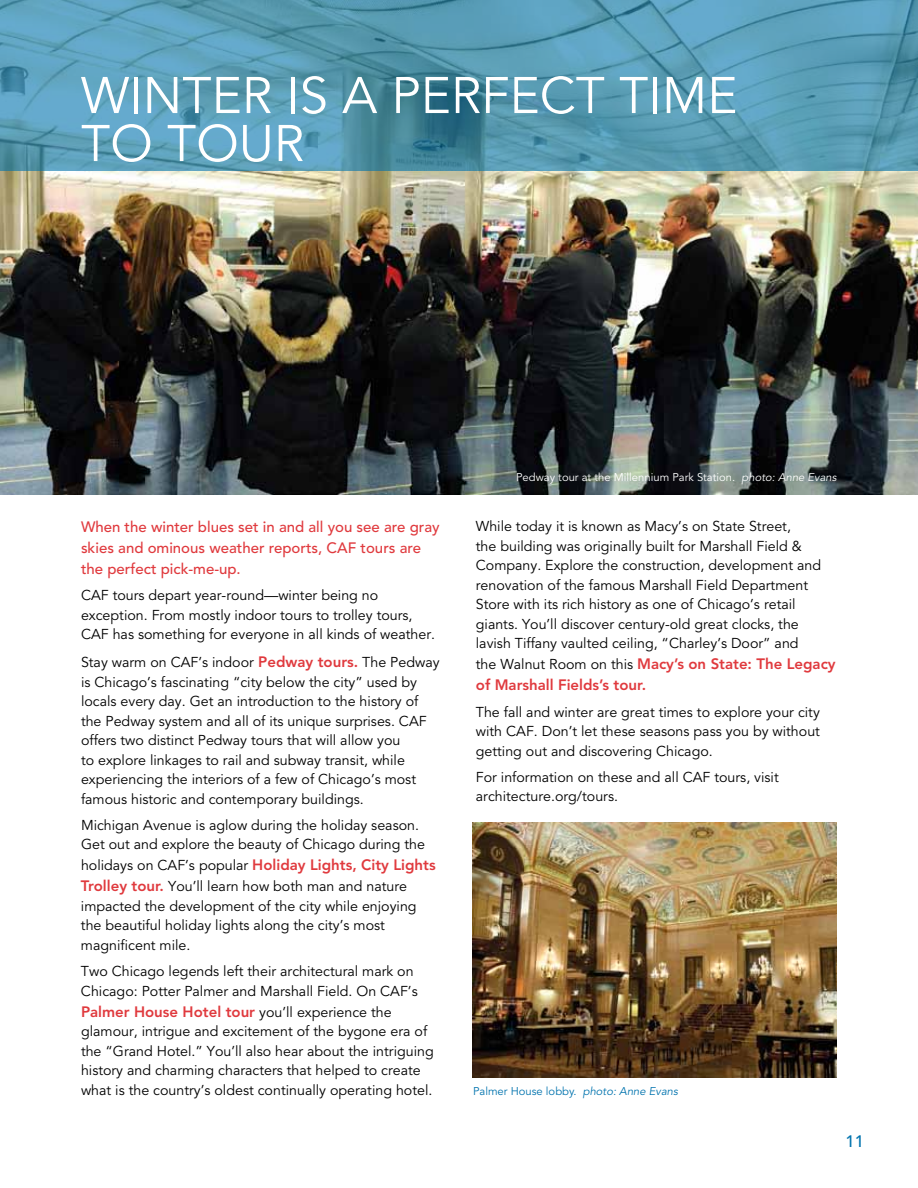
<style>
.page{position:relative;width:918px;height:1188px;background:#fff}
.page>*{position:absolute;margin:0;border:0;box-sizing:border-box;transform-origin:0 0}
.t1{font:51px/48px "Avenir";color:#fff}
.t2{font:500 16.5px "Avenir";color:#0073ae}
.t3{font:800 15px/21px "Avenir";color:#e03a3e}
.t4{font:500 15px/21px "Avenir";color:#e03a3e}
.t5{font:14.25px/19.5px "Avenir";color:#000}
.t6{font:11.25px "Avenir";color:#fff}
.t7{font:11.25px "Avenir";color:#0073ae}
.s1{font-weight:800;font-size:15px;color:#e03a3e}
.s2{font-weight:400;font-size:14.25px;color:#000}
.s3{font-style:italic}
</style>
<div class="page">
<img style="left:0;top:171px;width:918px;height:324px">
<svg style="left:0;top:0;width:918px;height:171px;background:#579ab4"></svg>
<img style="left:472px;top:823px;width:365px;height:255px">
<h1 class="t1" style="left:81px;top:73px;width:651px">WINTER IS A PERFECT TIME<br>TO TOUR</h1>
<p class="t4" style="left:81px;top:517px;width:360px">When the winter blues set in and all you see are gray skies and ominous weather reports, CAF tours are the perfect pick-me-up.</p>
<p class="t5" style="left:81px;top:586px;width:356px">CAF tours depart year-round—winter being no exception. From mostly indoor tours to trolley tours,<br>CAF has something for everyone in all kinds of weather.</p>
<p class="t5" style="left:81px;top:653px;width:360px">Stay warm on CAF’s indoor <span class="s1">Pedway tours.</span> The Pedway is Chicago’s fascinating “city below the city” used by locals every day. Get an introduction to the history of the Pedway system and all of its unique surprises. CAF offers two distinct Pedway tours that will allow you<br>to explore linkages to rail and subway transit, while experiencing the interiors of a few of Chicago’s most famous historic and contemporary buildings.</p>
<p class="t5" style="left:81px;top:816px;width:346px">Michigan Avenue is aglow during the holiday season.<br>Get out and explore the beauty of Chicago during the</p>
<p class="t3" style="left:81px;top:855px;width:356px"><span class="s2">holidays on CAF’s popular</span> Holiday Lights, City Lights</p>
<p class="t5" style="left:81px;top:877px;width:337px"><span class="s1">Trolley tour.</span> You’ll learn how both man and nature impacted the development of the city while enjoying the beautiful holiday lights along the city’s most magnificent mile.</p>
<p class="t5" style="left:81px;top:962px;width:338px">Two Chicago legends left their architectural mark on<br>Chicago: Potter Palmer and Marshall Field. On CAF’s</p>
<p class="t3" style="left:81px;top:1001px;width:312px">Palmer House Hotel tour <span class="s2">you’ll experience the</span></p>
<p class="t5" style="left:81px;top:1022px;width:354px">glamour, intrigue and excitement of the bygone era of the “Grand Hotel.” You’ll also hear about the intriguing history and charming characters that helped to create what is the country’s oldest continually operating hotel.</p>
<p class="t6" style="left:516px;top:471px;width:322px">Pedway tour at the Millennium Park Station. <span class="s3">photo: Anne Evans</span></p>
<p class="t5" style="left:476px;top:517px;width:347px">While today it is known as Macy’s on State Street,<br>the building was originally built for Marshall Field &amp; Company. Explore the construction, development and renovation of the famous Marshall Field Department Store with its rich history as one of Chicago’s retail giants. You’ll discover century-old great clocks, the lavish Tiffany vaulted ceiling, “Charley’s Door” and</p>
<p class="t3" style="left:476px;top:654px;width:361px"><span class="s2">the Walnut Room on this</span> Macy’s on State: The Legacy of Marshall Fields’s tour.</p>
<p class="t5" style="left:476px;top:702px;width:346px;text-align:justify">The fall and winter are great times to explore your city with CAF. Don’t let these seasons pass you by without getting out and discovering Chicago.</p>
<p class="t5" style="left:476px;top:768px;width:304px">For information on these and all CAF tours, visit architecture.org/tours.</p>
<p class="t7" style="left:473px;top:1085px;width:206px">Palmer House lobby. <span class="s3">photo: Anne Evans</span></p>
<p class="t2" style="left:846px;top:1131px;width:20px">11</p>
</div>
